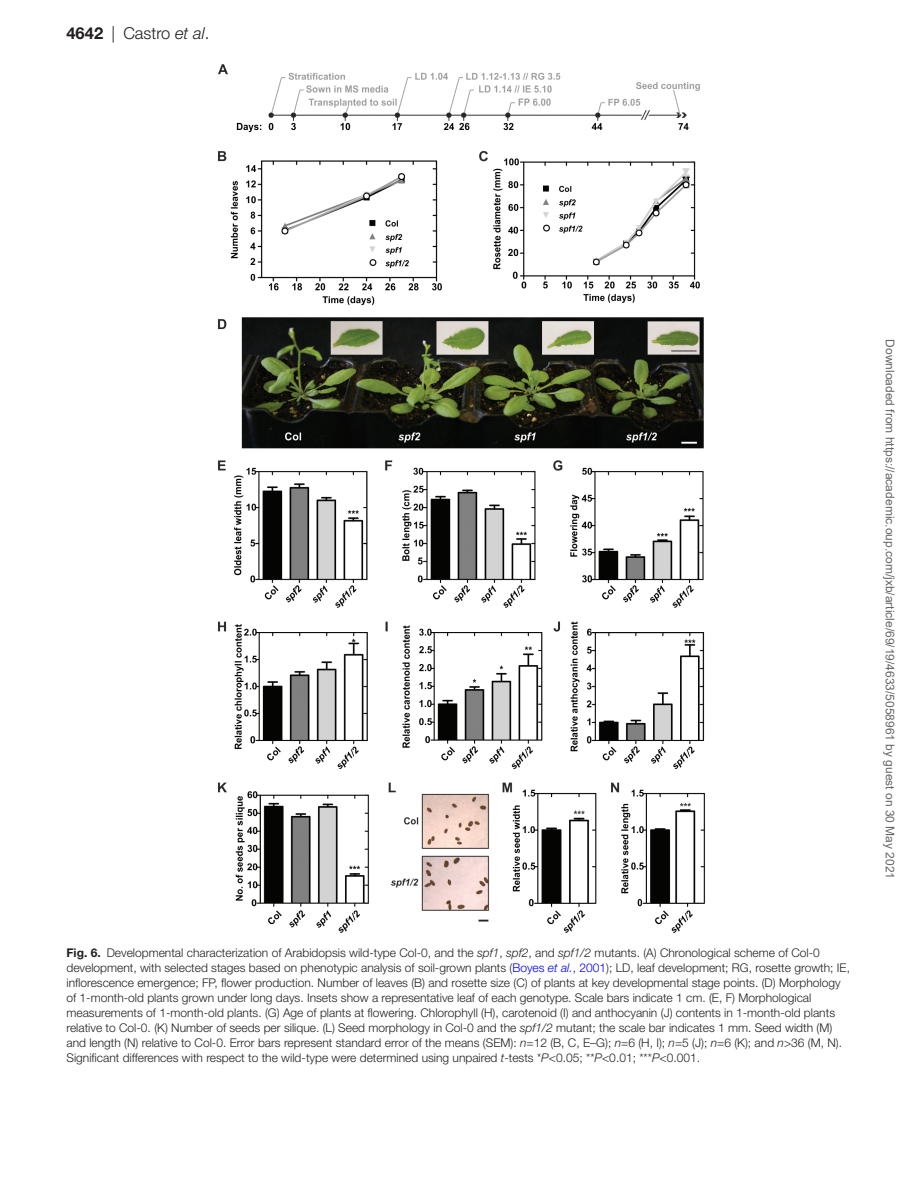
<style>
.page{position:relative;width:919px;height:1187px;background:#fff}
.page>*{position:absolute;margin:0;border:0;box-sizing:border-box;transform-origin:0 0}
.t1{font:300 16.5px "Helvetica Neue LT Std";color:#231f20}
.t2{font:300 12px/15px "Helvetica Neue LT Std";color:#231f20}
.t3{font:12px "Arial";color:#666}
.s1{font-weight:700}
.s2{font-style:italic}
.s3{color:#00f}
.s4{font-style:italic;color:#00f}
</style>
<div class="page">
<img style="left:218px;top:64px;width:487px;height:869px">
<h1 class="t1" style="left:66px;top:23px;width:144px"><span class="s1">4642</span> | Castro <span class="s2">et al</span>.</h1>
<p class="t2" style="left:66px;top:945px;width:785px"><span class="s1">Fig. 6.</span> Developmental characterization of Arabidopsis wild-type Col-0, and the <span class="s2">spf1</span>, <span class="s2">spf2</span>, and <span class="s2">spf1/2</span> mutants. (A) Chronological scheme of Col-0 development, with selected stages based on phenotypic analysis of soil-grown plants (<span class="s3">Boyes</span> <span class="s4">et al.</span><span class="s3">, 2001</span>); LD, leaf development; RG, rosette growth; IE, inflorescence emergence; FP, flower production. Number of leaves (B) and rosette size (C) of plants at key developmental stage points. (D) Morphology of 1-month-old plants grown under long days. Insets show a representative leaf of each genotype. Scale bars indicate 1 cm. (E, F) Morphological measurements of 1-month-old plants. (G) Age of plants at flowering. Chlorophyll (H), carotenoid (I) and anthocyanin (J) contents in 1-month-old plants relative to Col-0. (K) Number of seeds per silique. (L) Seed morphology in Col-0 and the <span class="s2">spf1/2</span> mutant; the scale bar indicates 1 mm. Seed width (M) and length (N) relative to Col-0. Error bars represent standard error of the means (SEM): <span class="s2">n</span>=12 (B, C, E–G); <span class="s2">n</span>=6 (H, I); <span class="s2">n</span>=5 (J); <span class="s2">n</span>=6 (K); and <span class="s2">n</span>&gt;36 (M, N).<br>Significant differences with respect to the wild-type were determined using unpaired <span class="s2">t</span>-tests *<span class="s2">P</span>&lt;0.05; **<span class="s2">P</span>&lt;0.01; ***<span class="s2">P</span>&lt;0.001.</p>
<p class="t3" style="left:894px;top:339px;width:541px;rotate:90deg">Downloaded from https://academic.oup.com/jxb/article/69/19/4633/5058961 by guest on 30 May 2021</p>
</div>
